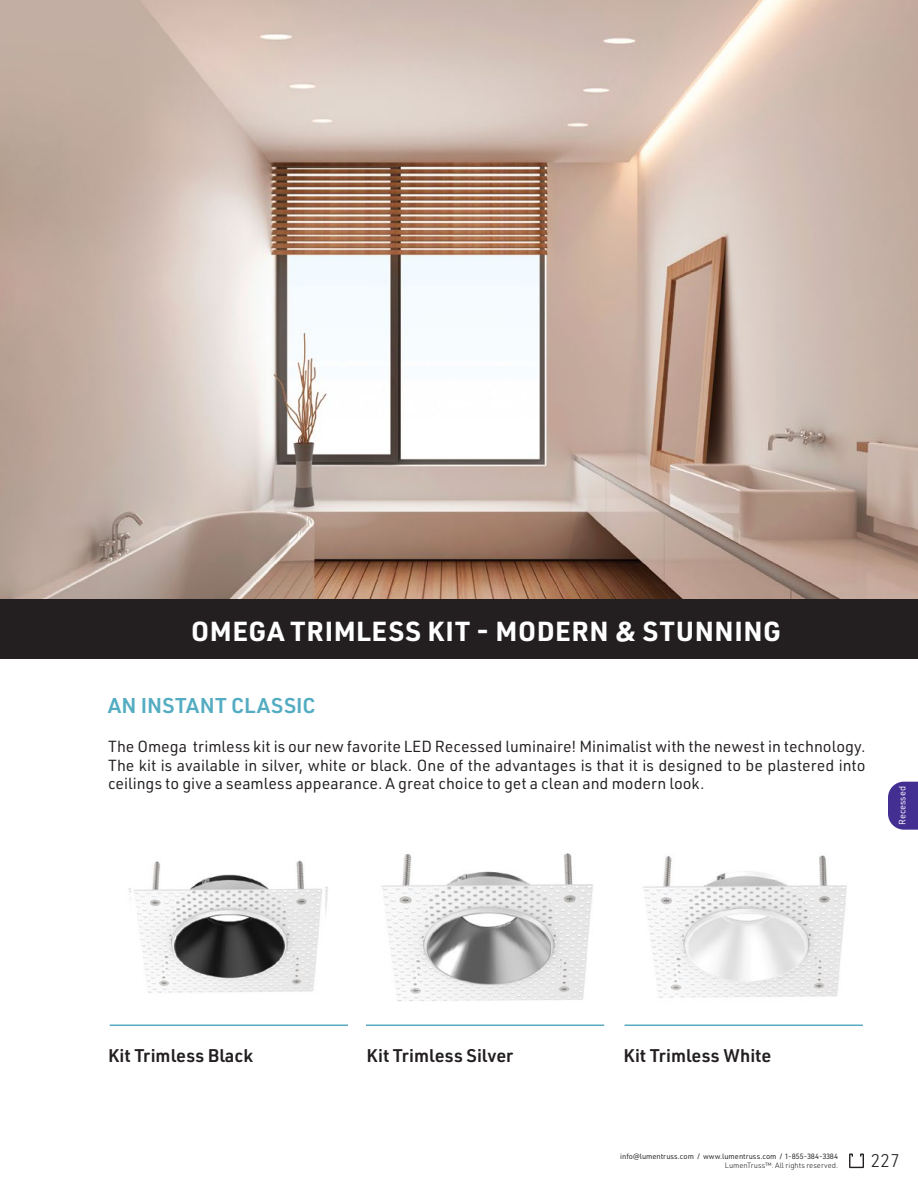
<style>
.page{position:relative;width:918px;height:1188px;background:#fff}
.page>*{position:absolute;margin:0;border:0;box-sizing:border-box;transform-origin:0 0}
.Titre{font:700 27px "URWDIN";letter-spacing:.02em;color:#fff}
.Titre_Blue{font:600 21px "URWDIN";letter-spacing:.02em;color:#53acc1}
.Description_produit{font:600 18px "URWDIN";color:#231f20}
.t1{font:300 18px "URWDIN";color:#231f20}
.Description_produit-2{font:15.75px/18.9px "URWDIN";color:#231f20;text-align:justify}
.Description_produit-3{font:9px "URWDIN";color:#fff}
.t2{font:7.5px "URWDIN";color:#231f20}
.t3{font:300 7.5px "URWDIN";color:#231f20}
</style>
<div class="page">
<svg style="left:849px;top:1153px;width:15px;height:15px"></svg>
<svg style="left:888px;top:782px;width:30px;height:48px"></svg>
<div style="left:0;top:598px;width:918px;height:60px;background:#231f20"></div>
<img style="left:0;top:0;width:918px;height:598px">
<img style="left:128px;top:860px;width:200px;height:133px">
<img style="left:381px;top:853px;width:212px;height:149px">
<img style="left:643px;top:855px;width:204px;height:143px">
<hr style="left:110px;top:1024px;width:238px;height:2px;background:#5baac1">
<hr style="left:366px;top:1024px;width:238px;height:2px;background:#5baac1">
<hr style="left:625px;top:1024px;width:238px;height:2px;background:#5baac1">
<p class="Titre" style="left:191px;top:613px;width:591px">OMEGA TRIMLESS KIT - MODERN &amp; STUNNING</p>
<p class="Titre_Blue" style="left:108px;top:691px;width:209px">AN INSTANT CLASSIC</p>
<p class="Description_produit-2" style="left:108px;top:736px;width:759px">The Omega trimless kit is our new favorite LED Recessed luminaire! Minimalist with the newest in technology.<br>The kit is available in silver, white or black. One of the advantages is that it is designed to be plastered into ceilings to give a seamless appearance. A great choice to get a clean and modern look.</p>
<p class="Description_produit-3" style="left:896px;top:825px;width:40px;rotate:-90deg">Recessed</p>
<p class="Description_produit" style="left:108px;top:1043px;width:146px">Kit Trimless Black</p>
<p class="Description_produit" style="left:367px;top:1043px;width:148px">Kit Trimless Silver</p>
<p class="Description_produit" style="left:623px;top:1043px;width:149px">Kit Trimless White</p>
<p class="t2" style="left:620px;top:1152px;width:219px">info@lumentruss.com / www.lumentruss.com / 1-855-384-3384</p>
<p class="t3" style="left:725px;top:1161px;width:115px">LumenTruss™. All rights reserved.</p>
<p class="t1" style="left:871px;top:1149px;width:31px">227</p>
</div>
